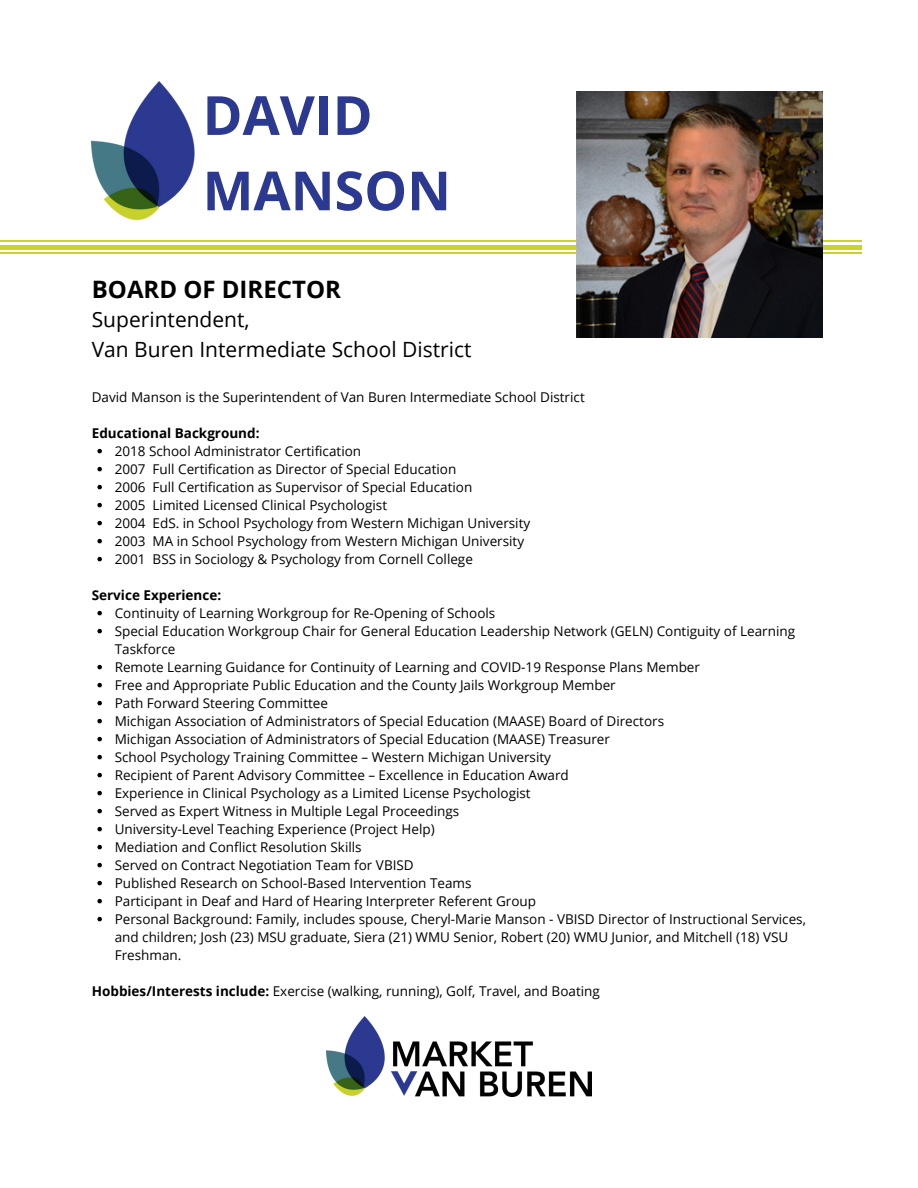
<style>
.page{position:relative;width:918px;height:1188px;background:#fff}
.page>*{position:absolute;margin:0;border:0;box-sizing:border-box;transform-origin:0 0}
.t1{font:700 54px "Open Sans";color:#2b3990}
.t2{font:700 24px "Open Sans";color:#000}
.t3{font:21px "Open Sans";color:#000}
.t4{font:13.5px/18px "Open Sans";color:#000}
.t5{font:700 13.5px "Open Sans";color:#000}
.s1{font-weight:700}
</style>
<div class="page">
<img style="left:326px;top:1017px;width:266px;height:80px">
<img style="left:92px;top:82px;width:103px;height:139px">
<svg style="left:97px;top:449px;width:5px;height:4px"></svg>
<svg style="left:97px;top:467px;width:5px;height:4px"></svg>
<svg style="left:97px;top:485px;width:5px;height:4px"></svg>
<svg style="left:97px;top:503px;width:5px;height:4px"></svg>
<svg style="left:97px;top:521px;width:5px;height:4px"></svg>
<svg style="left:97px;top:539px;width:5px;height:4px"></svg>
<svg style="left:97px;top:557px;width:5px;height:4px"></svg>
<svg style="left:97px;top:611px;width:5px;height:4px"></svg>
<svg style="left:97px;top:629px;width:5px;height:4px"></svg>
<svg style="left:97px;top:665px;width:5px;height:4px"></svg>
<svg style="left:97px;top:683px;width:5px;height:4px"></svg>
<svg style="left:97px;top:701px;width:5px;height:4px"></svg>
<svg style="left:97px;top:719px;width:5px;height:4px"></svg>
<svg style="left:97px;top:737px;width:5px;height:4px"></svg>
<svg style="left:97px;top:755px;width:5px;height:4px"></svg>
<svg style="left:97px;top:773px;width:5px;height:4px"></svg>
<svg style="left:97px;top:791px;width:5px;height:4px"></svg>
<svg style="left:97px;top:809px;width:5px;height:4px"></svg>
<svg style="left:97px;top:827px;width:5px;height:4px"></svg>
<svg style="left:97px;top:845px;width:5px;height:4px"></svg>
<svg style="left:97px;top:863px;width:5px;height:4px"></svg>
<svg style="left:97px;top:881px;width:5px;height:4px"></svg>
<svg style="left:97px;top:899px;width:5px;height:4px"></svg>
<svg style="left:97px;top:917px;width:5px;height:4px"></svg>
<hr style="left:0;top:241px;width:861px;height:1px;background:#cad32b">
<hr style="left:0;top:252px;width:861px;height:2px;background:#cad32b">
<hr style="left:0;top:245px;width:861px;height:4px;background:#cad32b">
<img style="left:576px;top:92px;width:246px;height:246px">
<p class="t1" style="left:203px;top:77px;width:172px">DAVID</p>
<p class="t1" style="left:203px;top:153px;width:250px">MANSON</p>
<p class="t2" style="left:92px;top:272px;width:251px">BOARD OF DIRECTOR</p>
<p class="t3" style="left:92px;top:305px;width:159px">Superintendent,</p>
<p class="t3" style="left:92px;top:334px;width:381px">Van Buren Intermediate School District</p>
<p class="t4" style="left:92px;top:387px;width:494px">David Manson is the Superintendent of Van Buren Intermediate School District</p>
<p class="t5" style="left:92px;top:423px;width:169px">Educational Background:</p>
<p class="t4" style="left:115px;top:441px;width:248px">2018 School Administrator Certification</p>
<p class="t4" style="left:115px;top:459px;width:343px">2007 Full Certification as Director of Special Education</p>
<p class="t4" style="left:115px;top:477px;width:359px">2006 Full Certification as Supervisor of Special Education</p>
<p class="t4" style="left:115px;top:495px;width:274px">2005 Limited Licensed Clinical Psychologist</p>
<p class="t4" style="left:115px;top:513px;width:417px">2004 EdS. in School Psychology from Western Michigan University</p>
<p class="t4" style="left:115px;top:531px;width:411px">2003 MA in School Psychology from Western Michigan University</p>
<p class="t4" style="left:115px;top:549px;width:360px">2001 BSS in Sociology &amp; Psychology from Cornell College</p>
<p class="t5" style="left:92px;top:585px;width:131px">Service Experience:</p>
<p class="t4" style="left:115px;top:603px;width:382px">Continuity of Learning Workgroup for Re-Opening of Schools</p>
<p class="t4" style="left:115px;top:621px;width:682px">Special Education Workgroup Chair for General Education Leadership Network (GELN) Contiguity of Learning<br>Taskforce</p>
<p class="t4" style="left:115px;top:657px;width:587px">Remote Learning Guidance for Continuity of Learning and COVID-19 Response Plans Member</p>
<p class="t4" style="left:115px;top:675px;width:503px">Free and Appropriate Public Education and the County Jails Workgroup Member</p>
<p class="t4" style="left:115px;top:693px;width:215px">Path Forward Steering Committee</p>
<p class="t4" style="left:115px;top:711px;width:551px">Michigan Association of Administrators of Special Education (MAASE) Board of Directors</p>
<p class="t4" style="left:115px;top:729px;width:497px">Michigan Association of Administrators of Special Education (MAASE) Treasurer</p>
<p class="t4" style="left:115px;top:747px;width:438px">School Psychology Training Committee – Western Michigan University</p>
<p class="t4" style="left:115px;top:765px;width:456px">Recipient of Parent Advisory Committee – Excellence in Education Award</p>
<p class="t4" style="left:115px;top:783px;width:417px">Experience in Clinical Psychology as a Limited License Psychologist</p>
<p class="t4" style="left:115px;top:801px;width:346px">Served as Expert Witness in Multiple Legal Proceedings</p>
<p class="t4" style="left:115px;top:819px;width:321px">University-Level Teaching Experience (Project Help)</p>
<p class="t4" style="left:115px;top:837px;width:248px">Mediation and Conflict Resolution Skills</p>
<p class="t4" style="left:115px;top:855px;width:301px">Served on Contract Negotiation Team for VBISD</p>
<p class="t4" style="left:115px;top:873px;width:358px">Published Research on School-Based Intervention Teams</p>
<p class="t4" style="left:115px;top:891px;width:423px">Participant in Deaf and Hard of Hearing Interpreter Referent Group</p>
<p class="t4" style="left:115px;top:909px;width:693px">Personal Background: Family, includes spouse, Cheryl-Marie Manson - VBISD Director of Instructional Services, and children; Josh (23) MSU graduate, Siera (21) WMU Senior, Robert (20) WMU Junior, and Mitchell (18) VSU<br>Freshman.</p>
<p class="t4" style="left:92px;top:981px;width:510px"><span class="s1">Hobbies/Interests include:</span> Exercise (walking, running), Golf, Travel, and Boating</p>
</div>
